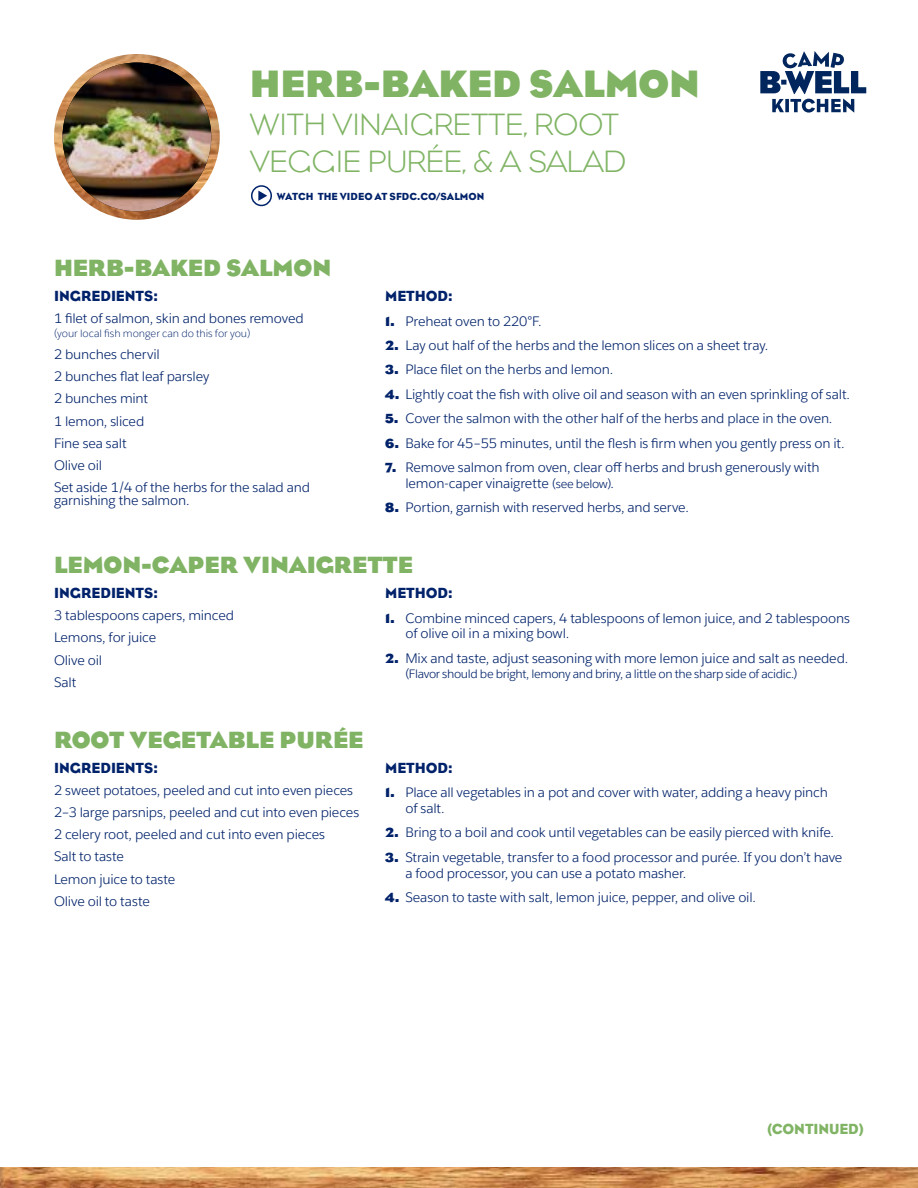
<style>
.page{position:relative;width:918px;height:1188px;background:#fff}
.page>*{position:absolute;margin:0;border:0;box-sizing:border-box;transform-origin:0 0}
.t1{font:700 39px "Eagle";letter-spacing:-.005em;color:#80b464}
.t2{font:300 31.5px/37.5px "Eagle";color:#80b464}
.t3{font:700 24px "Eagle";letter-spacing:-.005em;color:#80b464}
.t4{font:15px "Eagle";color:#00226a}
.t5{font:15px "Eagle";letter-spacing:-.005em;color:#80b464}
.t6{font:13.5px/22.2px "Salesforce Sans";letter-spacing:-.015em;color:#00226a}
.t7{font:12px "Salesforce Sans";letter-spacing:-.03em;color:#00226a}
.t8{font:300 10.5px "Salesforce Sans";letter-spacing:-.005em;color:#00226a}
.t9{font:10.5px "Eagle";letter-spacing:.01em;color:#00226a}
.s1{font-family:"Eagle";font-weight:700}
.s2{font-size:12px}
</style>
<div class="page">
<svg style="left:760px;top:51px;width:106px;height:62px"></svg>
<svg style="left:258px;top:191px;width:9px;height:10px"></svg>
<div style="left:251px;top:185px;width:21px;height:21px;border:2px solid #00226a;border-radius:50%"></div>
<img style="left:0;top:1167px;width:918px;height:21px">
<img style="left:54px;top:54px;width:166px;height:166px;border-radius:83px">
<img style="left:63px;top:63px;width:148px;height:148px;border-radius:74px">
<h1 class="t1" style="left:250px;top:60px;width:452px">HERB-BAKED SALMON</h1>
<h2 class="t2" style="left:250px;top:105px;width:378px">WITH VINAIGRETTE, ROOT<br>VEGGIE PURÉE, &amp; A SALAD</h2>
<p class="t9" style="left:277px;top:190px;width:209px">WATCH THE VIDEO AT SFDC.CO/SALMON</p>
<h3 class="t3" style="left:54px;top:253px;width:279px">HERB-BAKED SALMON</h3>
<p class="t4" style="left:54px;top:287px;width:105px">INGREDIENTS:</p>
<p class="t6" style="left:54px;top:308px;width:251px">1 filet of salmon, skin and bones removed</p>
<p class="t8" style="left:54px;top:327px;width:198px">(your local fish monger can do this for you)</p>
<p class="t6" style="left:54px;top:343px;width:258px">2 bunches chervil<br>2 bunches flat leaf parsley<br>2 bunches mint<br>1 lemon, sliced<br>Fine sea salt<br>Olive oil<br>Set aside 1/4 of the herbs for the salad and</p>
<p class="t6" style="left:54px;top:490px;width:137px">garnishing the salmon.</p>
<p class="t4" style="left:385px;top:287px;width:69px">METHOD:</p>
<p class="t6" style="left:385px;top:310px;width:158px"><span class="s1">1.</span> Preheat oven to 220°F.</p>
<p class="t6" style="left:385px;top:334px;width:385px"><span class="s1">2.</span> Lay out half of the herbs and the lemon slices on a sheet tray.</p>
<p class="t6" style="left:385px;top:359px;width:230px"><span class="s1">3.</span> Place filet on the herbs and lemon.</p>
<p class="t6" style="left:385px;top:383px;width:466px"><span class="s1">4.</span> Lightly coat the fish with olive oil and season with an even sprinkling of salt.</p>
<p class="t6" style="left:385px;top:407px;width:449px"><span class="s1">5.</span> Cover the salmon with the other half of the herbs and place in the oven.</p>
<p class="t6" style="left:385px;top:432px;width:461px"><span class="s1">6.</span> Bake for 45–55 minutes, until the flesh is firm when you gently press on it.</p>
<p class="t6" style="left:405px;top:459px;width:416px;line-height:15.8px;text-indent:-20px"><span class="s1">7.</span> Remove salmon from oven, clear off herbs and brush generously with lemon-caper vinaigrette <span class="s2">(see below)</span>.</p>
<p class="t6" style="left:385px;top:496px;width:305px"><span class="s1">8.</span> Portion, garnish with reserved herbs, and serve.</p>
<h3 class="t3" style="left:54px;top:550px;width:361px">LEMON-CAPER VINAIGRETTE</h3>
<p class="t4" style="left:54px;top:584px;width:105px">INGREDIENTS:</p>
<p class="t6" style="left:54px;top:604px;width:182px">3 tablespoons capers, minced<br>Lemons, for juice<br>Olive oil<br>Salt</p>
<h3 class="t3" style="left:54px;top:725px;width:311px">ROOT VEGETABLE PURÉE</h3>
<p class="t4" style="left:54px;top:759px;width:105px">INGREDIENTS:</p>
<p class="t6" style="left:54px;top:779px;width:307px">2 sweet potatoes, peeled and cut into even pieces<br>2–3 large parsnips, peeled and cut into even pieces<br>2 celery root, peeled and cut into even pieces<br>Salt to taste<br>Lemon juice to taste<br>Olive oil to taste</p>
<p class="t4" style="left:385px;top:584px;width:69px">METHOD:</p>
<p class="t6" style="left:405px;top:610px;width:446px;line-height:15.8px;text-indent:-20px"><span class="s1">1.</span> Combine minced capers, 4 tablespoons of lemon juice, and 2 tablespoons of olive oil in a mixing bowl.</p>
<p class="t6" style="left:385px;top:647px;width:465px"><span class="s1">2.</span> Mix and taste, adjust seasoning with more lemon juice and salt as needed.</p>
<p class="t7" style="left:405px;top:667px;width:394px">(Flavor should be bright, lemony and briny, a little on the sharp side of acidic.)</p>
<p class="t4" style="left:385px;top:759px;width:69px">METHOD:</p>
<p class="t6" style="left:405px;top:785px;width:424px;line-height:15.8px;text-indent:-20px"><span class="s1">1.</span> Place all vegetables in a pot and cover with water, adding a heavy pinch of salt.</p>
<p class="t6" style="left:385px;top:822px;width:450px"><span class="s1">2.</span> Bring to a boil and cook until vegetables can be easily pierced with knife.</p>
<p class="t6" style="left:405px;top:849px;width:439px;line-height:15.8px;text-indent:-20px"><span class="s1">3.</span> Strain vegetable, transfer to a food processor and purée. If you don’t have a food processor, you can use a potato masher.</p>
<p class="t6" style="left:385px;top:886px;width:372px"><span class="s1">4.</span> Season to taste with salt, lemon juice, pepper, and olive oil.</p>
<p class="t5" style="left:767px;top:1120px;width:98px">(CONTINUED)</p>
</div>
